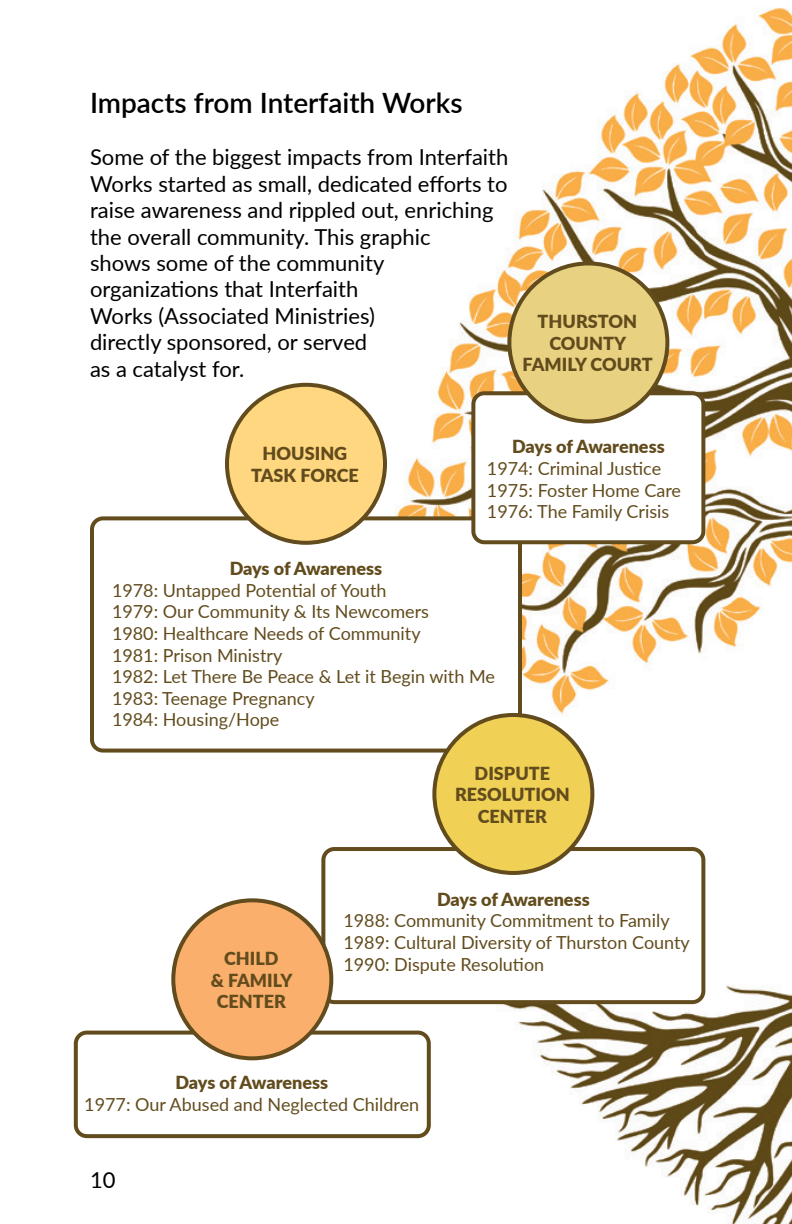
<style>
.page{position:relative;width:792px;height:1224px;background:#fff}
.page>*{position:absolute;margin:0;border:0;box-sizing:border-box;transform-origin:0 0}
.Lato_11{font:600 28px "Lato";color:#000}
.Lato_11-2{font:22px/26.4px "Lato";color:#000}
.Lato_11-3{font:18px "Lato";color:#624c1d}
.t1{font:900 18px "Lato";color:#624c1d}
</style>
<div class="page">
<img style="left:73px;top:7px;width:719px;height:1217px">
<div style="left:92px;top:518px;width:428px;height:233px;background:#fff;border-radius:11px"></div>
<div style="left:90px;top:516px;width:432px;height:237px;border:4px solid #624c1d;border-radius:11px"></div>
<div style="left:227px;top:385px;width:158px;height:158px;background:#fed780;border-radius:50%"></div>
<div style="left:225px;top:383px;width:162px;height:162px;border:4px solid #624c1d;border-radius:50%"></div>
<div style="left:473px;top:393px;width:230px;height:149px;background:#fff;border-radius:11px"></div>
<div style="left:471px;top:391px;width:234px;height:153px;border:4px solid #624c1d;border-radius:11px"></div>
<div style="left:509px;top:263px;width:158px;height:158px;background:#e8d282;border-radius:50%"></div>
<div style="left:507px;top:261px;width:162px;height:162px;border:4px solid #624c1d;border-radius:50%"></div>
<div style="left:323px;top:849px;width:380px;height:153px;background:#fff;border-radius:11px"></div>
<div style="left:321px;top:847px;width:384px;height:157px;border:4px solid #624c1d;border-radius:11px"></div>
<div style="left:434px;top:715px;width:158px;height:158px;background:#f0d156;border-radius:50%"></div>
<div style="left:432px;top:713px;width:162px;height:162px;border:4px solid #624c1d;border-radius:50%"></div>
<div style="left:76px;top:1033px;width:353px;height:103px;background:#fff;border-radius:11px"></div>
<div style="left:74px;top:1031px;width:357px;height:107px;border:4px solid #624c1d;border-radius:11px"></div>
<div style="left:173px;top:900px;width:158px;height:158px;background:#faaf6c;border-radius:50%"></div>
<div style="left:171px;top:898px;width:162px;height:162px;border:4px solid #624c1d;border-radius:50%"></div>
<p class="Lato_11" style="left:90px;top:82px;width:374px">Impacts from Interfaith Works</p>
<p class="Lato_11-2" style="left:90px;top:143px;width:420px">Some of the biggest impacts from Interfaith<br>Works started as small, dedicated efforts to</p>
<p class="Lato_11-2" style="left:90px;top:196px;width:405px">raise awareness and rippled out, enriching</p>
<p class="Lato_11-2" style="left:90px;top:222px;width:342px">the overall community. This graphic</p>
<p class="Lato_11-2" style="left:90px;top:249px;width:296px">shows some of the community</p>
<p class="Lato_11-2" style="left:90px;top:275px;width:270px">organizations that Interfaith</p>
<p class="Lato_11-2" style="left:90px;top:302px;width:286px">Works (Associated Ministries)</p>
<p class="Lato_11-2" style="left:90px;top:328px;width:279px">directly sponsored, or served</p>
<p class="Lato_11-2" style="left:90px;top:354px;width:156px">as a catalyst for.</p>
<p class="t1" style="left:538px;top:308px;width:101px">THURSTON</p>
<p class="t1" style="left:549px;top:330px;width:78px">COUNTY</p>
<p class="t1" style="left:523px;top:351px;width:132px">FAMILY COURT</p>
<p class="t1" style="left:263px;top:440px;width:86px">HOUSING</p>
<p class="t1" style="left:251px;top:462px;width:109px">TASK FORCE</p>
<p class="t1" style="left:512px;top:433px;width:154px">Days of Awareness</p>
<p class="Lato_11-3" style="left:487px;top:456px;width:176px">1974: Criminal Justice</p>
<p class="Lato_11-3" style="left:487px;top:477px;width:196px">1975: Foster Home Care</p>
<p class="Lato_11-3" style="left:487px;top:499px;width:184px">1976: The Family Crisis</p>
<p class="t1" style="left:230px;top:555px;width:154px">Days of Awareness</p>
<p class="Lato_11-3" style="left:112px;top:577px;width:276px">1978: Untapped Potential of Youth</p>
<p class="Lato_11-3" style="left:112px;top:599px;width:319px">1979: Our Community &amp; Its Newcomers</p>
<p class="Lato_11-3" style="left:112px;top:621px;width:310px">1980: Healthcare Needs of Community</p>
<p class="Lato_11-3" style="left:112px;top:642px;width:172px">1981: Prison Ministry</p>
<p class="Lato_11-3" style="left:112px;top:664px;width:385px">1982: Let There Be Peace &amp; Let it Begin with Me</p>
<p class="Lato_11-3" style="left:112px;top:685px;width:204px">1983: Teenage Pregnancy</p>
<p class="Lato_11-3" style="left:112px;top:707px;width:169px">1984: Housing/Hope</p>
<p class="t1" style="left:224px;top:945px;width:56px">CHILD</p>
<p class="t1" style="left:211px;top:966px;width:83px">&amp; FAMILY</p>
<p class="t1" style="left:217px;top:988px;width:71px">CENTER</p>
<p class="t1" style="left:475px;top:760px;width:77px">DISPUTE</p>
<p class="t1" style="left:455px;top:781px;width:116px">RESOLUTION</p>
<p class="t1" style="left:478px;top:803px;width:71px">CENTER</p>
<p class="t1" style="left:437px;top:886px;width:154px">Days of Awareness</p>
<p class="Lato_11-3" style="left:343px;top:908px;width:328px">1988: Community Commitment to Family</p>
<p class="Lato_11-3" style="left:343px;top:930px;width:348px">1989: Cultural Diversity of Thurston County</p>
<p class="Lato_11-3" style="left:343px;top:951px;width:202px">1990: Dispute Resolution</p>
<p class="t1" style="left:175px;top:1069px;width:154px">Days of Awareness</p>
<p class="Lato_11-3" style="left:84px;top:1092px;width:337px">1977: Our Abused and Neglected Children</p>
<p class="Lato_11-2" style="left:90px;top:1166px;width:27px">10</p>
</div>
